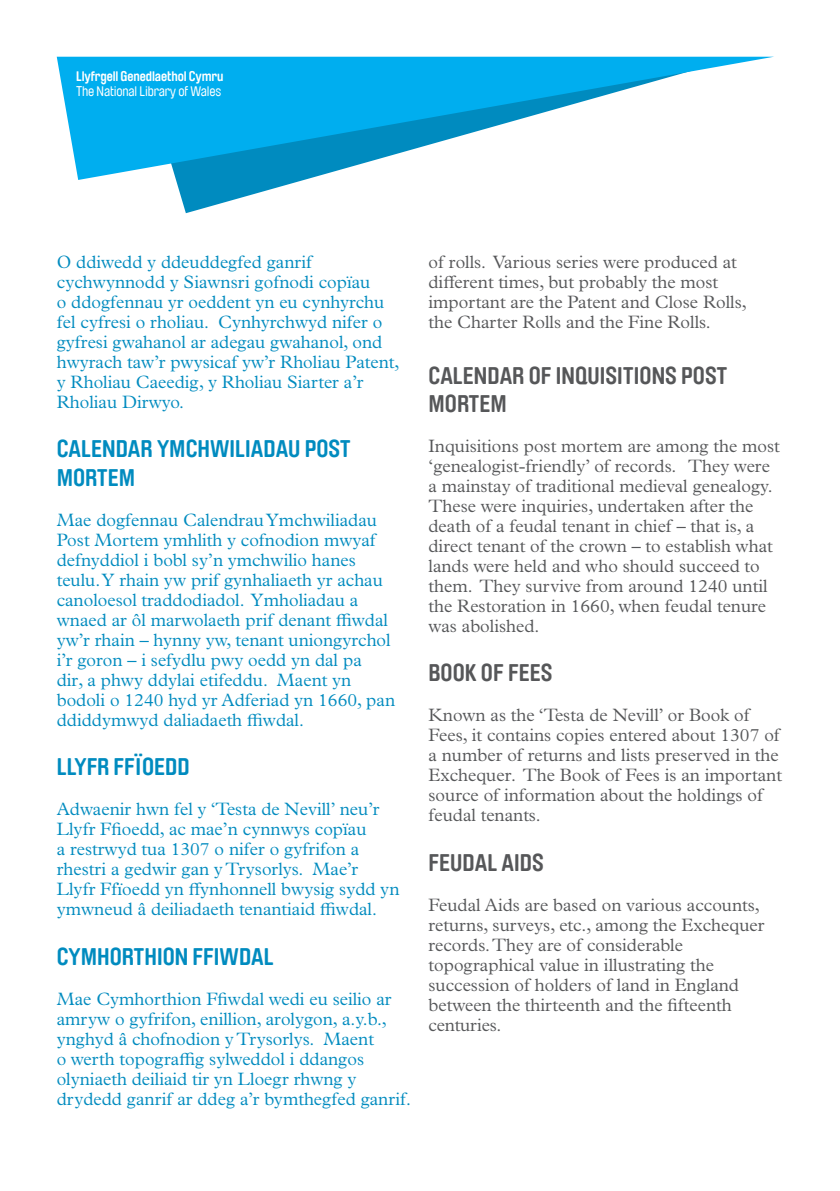
<style>
.page{position:relative;width:840px;height:1191px;background:#fff}
.page>*{position:absolute;margin:0;border:0;box-sizing:border-box;transform-origin:0 0}
.t1{font:700 24px "Brauer Neue";color:#008bbf}
.t2{font:700 24px "Brauer Neue";color:#565759}
.t3{font:300 18px/20px "Plantin MT Pro";color:#008bbf}
.t4{font:300 18px/20px "Plantin MT Pro";color:#565759}
.t5{font:700 13.8px "Brauer Neue";letter-spacing:-.01em;color:#fff}
.t6{font:13.8px "Brauer Neue";letter-spacing:-.01em;color:#fff}
</style>
<div class="page">
<svg style="left:176px;top:180px;width:128px;height:33px"></svg>
<svg style="left:57px;top:57px;width:715px;height:123px;fill:#00aeef"></svg>
<p class="t5" style="left:76px;top:68px;width:149px">LLYFRGELL GENEDLAETHOL CYMRU</p>
<p class="t6" style="left:76px;top:84px;width:146px">The National Library of Wales</p>
<p class="t3" style="left:57px;top:252px;width:344px">O ddiwedd y ddeuddegfed ganrif cychwynnodd y Siawnsri gofnodi copïau<br>o ddogfennau yr oeddent yn eu cynhyrchu fel cyfresi o rholiau. Cynhyrchwyd nifer o gyfresi gwahanol ar adegau gwahanol, ond hwyrach taw’r pwysicaf yw’r Rholiau Patent, y Rholiau Caeedig, y Rholiau Siarter a’r Rholiau Dirwyo.</p>
<h1 class="t1" style="left:57px;top:434px;width:184px">CALENDAR YMCHWILIADA</h1>
<h1 class="t1" style="left:288px;top:434px;width:52px">U POST</h1>
<h1 class="t1" style="left:57px;top:463px;width:80px">MORTEM</h1>
<p class="t3" style="left:57px;top:510px;width:340px">Mae dogfennau Calendrau Ymchwiliadau Post Mortem ymhlith y cofnodion mwyaf defnyddiol i bobl sy’n ymchwilio hanes teulu. Y rhain yw prif gynhaliaeth yr achau canoloesol traddodiadol. Ymholiadau a wnaed ar ôl marwolaeth prif denant ffiwdal yw’r rhain – hynny yw, tenant uniongyrchol i’r goron – i sefydlu pwy oedd yn dal pa<br>dir, a phwy ddylai etifeddu. Maent yn bodoli o 1240 hyd yr Adferiad yn 1660, pan ddiddymwyd daliadaeth ffiwdal.</p>
<h1 class="t1" style="left:57px;top:753px;width:110px">LLYFR FFÏOEDD</h1>
<p class="t3" style="left:57px;top:799px;width:344px">Adwaenir hwn fel y ‘Testa de Nevill’ neu’r Llyfr Ffioedd, ac mae’n cynnwys copïau<br>a restrwyd tua 1307 o nifer o gyfrifon a rhestri a gedwir gan y Trysorlys. Mae’r Llyfr Ffïoedd yn ffynhonnell bwysig sydd yn ymwneud â deiliadaeth tenantiaid ffiwdal.</p>
<h1 class="t1" style="left:57px;top:942px;width:76px">CYMHORTHI</h1>
<h1 class="t1" style="left:163px;top:942px;width:89px">ON FFIWDAL</h1>
<p class="t3" style="left:57px;top:988px;width:356px">Mae Cymhorthion Ffiwdal wedi eu seilio ar amryw o gyfrifon, enillion, arolygon, a.y.b., ynghyd â chofnodion y Trysorlys. Maent<br>o werth topograffig sylweddol i ddangos olyniaeth deiliaid tir yn Lloegr rhwng y drydedd ganrif ar ddeg a’r bymthegfed ganrif.</p>
<p class="t4" style="left:428px;top:252px;width:319px">of rolls. Various series were produced at different times, but probably the most important are the Patent and Close Rolls, the Charter Rolls and the Fine Rolls.</p>
<h1 class="t2" style="left:428px;top:362px;width:180px">CALENDAR OF INQUISITI</h1>
<h1 class="t2" style="left:639px;top:362px;width:77px">ONS POST</h1>
<h1 class="t2" style="left:428px;top:390px;width:80px">MORTEM</h1>
<p class="t4" style="left:428px;top:436px;width:353px">Inquisitions post mortem are among the most ‘genealogist-friendly’ of records. They were a mainstay of traditional medieval genealogy.<br>These were inquiries, undertaken after the death of a feudal tenant in chief – that is, a direct tenant of the crown – to establish what lands were held and who should succeed to them. They survive from around 1240 until the Restoration in 1660, when feudal tenure was abolished.</p>
<h1 class="t2" style="left:428px;top:659px;width:102px">BOOK OF FEES</h1>
<p class="t4" style="left:428px;top:705px;width:355px">Known as the ‘Testa de Nevill’ or Book of Fees, it contains copies entered about 1307 of a number of returns and lists preserved in the Exchequer. The Book of Fees is an important source of information about the holdings of feudal tenants.</p>
<h1 class="t2" style="left:428px;top:848px;width:96px">FEUDAL AIDS</h1>
<p class="t4" style="left:428px;top:895px;width:337px">Feudal Aids are based on various accounts, returns, surveys, etc., among the Exchequer records. They are of considerable topographical value in illustrating the succession of holders of land in England between the thirteenth and the fifteenth centuries.</p>
</div>
